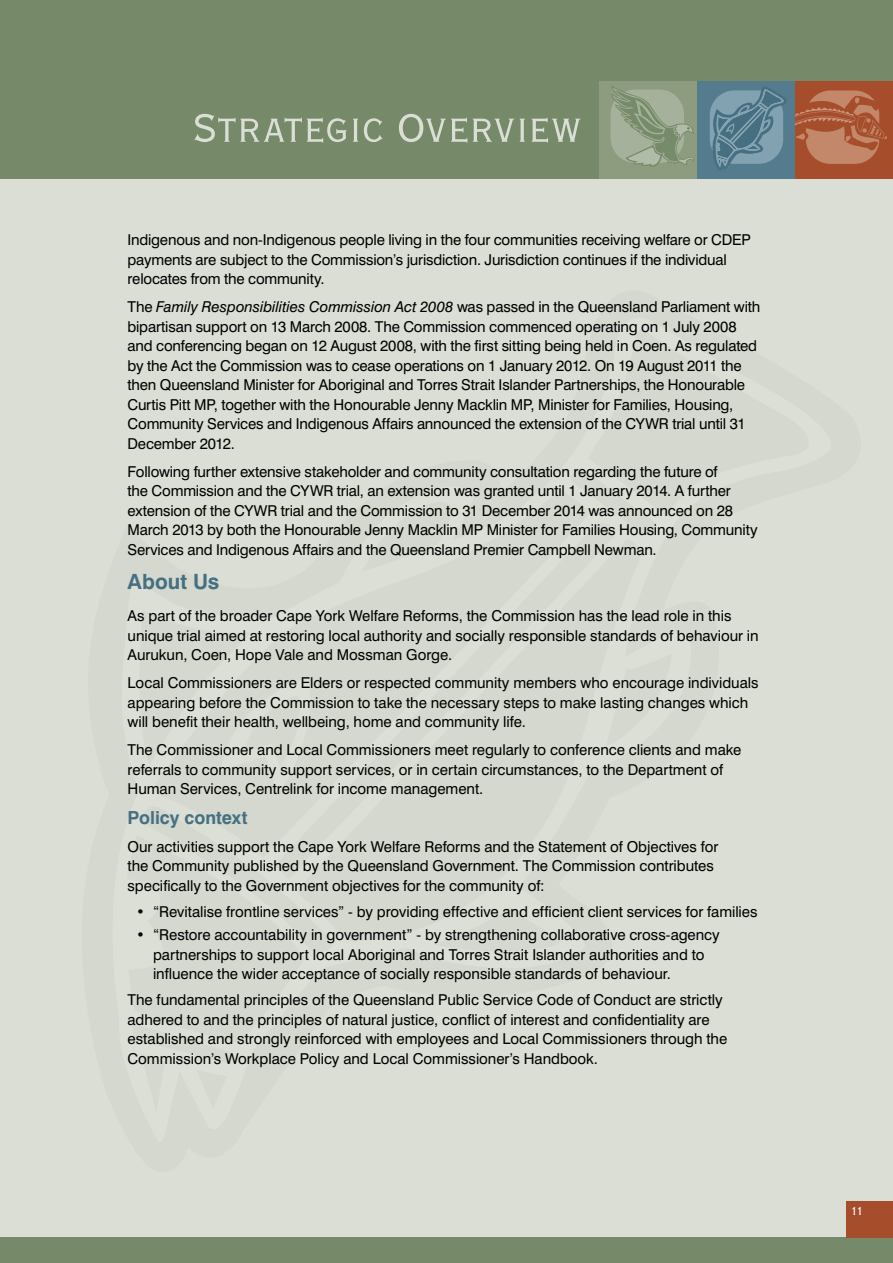
<style>
.page{position:relative;width:893px;height:1263px;background:#fff}
.page>*{position:absolute;margin:0;border:0;box-sizing:border-box;transform-origin:0 0}
.t1{font:52.5px "Copperplate Twenty Nine BC";letter-spacing:-.025em;color:#daded4}
.t2{font:700 21px "Swiss 721 BT";color:#467082}
.t3{font:700 18px "Swiss 721 BT";color:#467082}
.t4{font:15px/19.5px "Swiss 721 BT";letter-spacing:-.005em;color:#000}
.t5{font:15px "Copperplate Twenty Nine BC";color:#fff}
.s1{font-style:italic}
</style>
<div class="page">
<div style="left:0;top:0;width:893px;height:179px;background:#768968"></div>
<div style="left:0;top:179px;width:893px;height:1058px;background:#daded4"></div>
<div style="left:795px;top:81px;width:98px;height:98px;background:#a64d2c"></div>
<svg style="left:795px;top:91px;width:92px;height:73px"></svg>
<div style="left:600px;top:81px;width:97px;height:98px;background:#8d9c7f"></div>
<svg style="left:611px;top:86px;width:83px;height:81px"></svg>
<div style="left:697px;top:81px;width:98px;height:98px;background:#547b8e"></div>
<svg style="left:710px;top:87px;width:77px;height:83px"></svg>
<div style="left:0;top:1237px;width:893px;height:26px;background:#768968"></div>
<div style="left:846px;top:1201px;width:47px;height:36px;background:#a64d2c"></div>
<h1 class="t1" style="left:192px;top:103px;width:392px">Strategic Overview</h1>
<p class="t4" style="left:128px;top:230px;width:625px">Indigenous and non-Indigenous people living in the four communities receiving welfare or CDEP payments are subject to the Commission’s jurisdiction. Jurisdiction continues if the individual relocates from the community.</p>
<p class="t4" style="left:128px;top:297px;width:634px">The <span class="s1">Family Responsibilities Commission Act 2008</span> was passed in the Queensland Parliament with bipartisan support on 13 March 2008. The Commission commenced operating on 1 July 2008 and conferencing began on 12 August 2008, with the first sitting being held in Coen. As regulated by the Act the Commission was to cease operations on 1 January 2012. On 19 August 2011 the then Queensland Minister for Aboriginal and Torres Strait Islander Partnerships, the Honourable Curtis Pitt MP, together with the Honourable Jenny Macklin MP, Minister for Families, Housing, Community Services and Indigenous Affairs announced the extension of the CYWR trial until 31<br>December 2012.</p>
<p class="t4" style="left:128px;top:462px;width:632px">Following further extensive stakeholder and community consultation regarding the future of<br>the Commission and the CYWR trial, an extension was granted until 1 January 2014. A further extension of the CYWR trial and the Commission to 31 December 2014 was announced on 28<br>March 2013 by both the Honourable Jenny Macklin MP Minister for Families Housing, Community Services and Indigenous Affairs and the Queensland Premier Campbell Newman.</p>
<h2 class="t2" style="left:128px;top:569px;width:93px">About Us</h2>
<p class="t4" style="left:128px;top:606px;width:633px">As part of the broader Cape York Welfare Reforms, the Commission has the lead role in this unique trial aimed at restoring local authority and socially responsible standards of behaviour in<br>Aurukun, Coen, Hope Vale and Mossman Gorge.</p>
<p class="t4" style="left:128px;top:673px;width:633px">Local Commissioners are Elders or respected community members who encourage individuals appearing before the Commission to take the necessary steps to make lasting changes which will benefit their health, wellbeing, home and community life.</p>
<p class="t4" style="left:128px;top:740px;width:615px">The Commissioner and Local Commissioners meet regularly to conference clients and make referrals to community support services, or in certain circumstances, to the Department of<br>Human Services, Centrelink for income management.</p>
<p class="t3" style="left:128px;top:806px;width:121px">Policy context</p>
<p class="t4" style="left:128px;top:836px;width:592px">Our activities support the Cape York Welfare Reforms and the Statement of Objectives for the Community published by the Queensland Government. The Commission contributes specifically to the Government objectives for the community of:</p>
<p class="t4" style="left:136px;top:901px;width:623px">• “Revitalise frontline services” - by providing effective and efficient client services for families</p>
<p class="t4" style="left:153px;top:925px;width:568px;text-indent:-17px">• “Restore accountability in government” - by strengthening collaborative cross-agency partnerships to support local Aboriginal and Torres Strait Islander authorities and to influence the wider acceptance of socially responsible standards of behaviour.</p>
<p class="t4" style="left:128px;top:990px;width:601px">The fundamental principles of the Queensland Public Service Code of Conduct are strictly adhered to and the principles of natural justice, conflict of interest and confidentiality are established and strongly reinforced with employees and Local Commissioners through the Commission’s Workplace Policy and Local Commissioner’s Handbook.</p>
<p class="t5" style="left:850px;top:1203px;width:15px">11</p>
</div>
